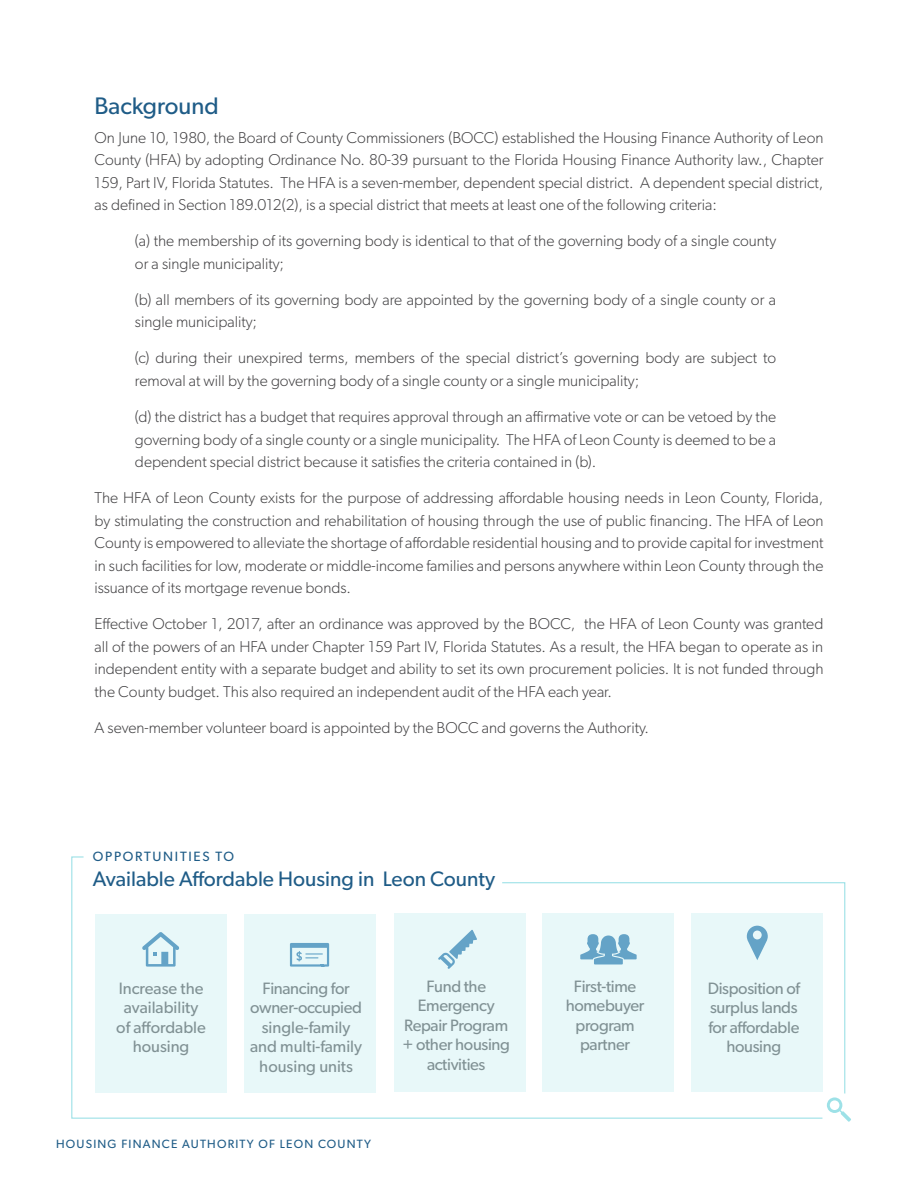
<style>
.page{position:relative;width:918px;height:1188px;background:#fff}
.page>*{position:absolute;margin:0;border:0;box-sizing:border-box;transform-origin:0 0}
.t1{font:24px "Gibson";color:#1f5c87}
.t2{font:21px "Gibson";color:#1f5c87}
.t3{font:16.5px/19.5px "Gibson";letter-spacing:-.02em;color:#787a7c;text-align:center}
.t4{font:16.5px/19.5px "Gibson";color:#787a7c;text-align:center}
.t5{font:300 15.75px/22.5px "Gibson";color:#414042;text-align:justify}
.t6{font:13.5px "Gibson";letter-spacing:.125em;color:#1f5c87}
.t7{font:12px "Gibson";letter-spacing:.1em;color:#1f5c87}
</style>
<div class="page">
<svg style="left:824px;top:882px;width:22px;height:212px"></svg>
<svg style="left:71px;top:856px;width:753px;height:263px"></svg>
<svg style="left:827px;top:1097px;width:24px;height:25px"></svg>
<h1 class="t1" style="left:94px;top:91px;width:126px">Background</h1>
<p class="t5" style="left:94px;top:126px;width:731px">On June 10, 1980, the Board of County Commissioners (BOCC) established the Housing Finance Authority of Leon County (HFA) by adopting Ordinance No. 80-39 pursuant to the Florida Housing Finance Authority law., Chapter 159, Part IV, Florida Statutes. The HFA is a seven-member, dependent special district. A dependent special district, as defined in Section 189.012(2), is a special district that meets at least one of the following criteria:</p>
<p class="t5" style="left:135px;top:230px;width:643px">(a) the membership of its governing body is identical to that of the governing body of a single county or a single municipality;</p>
<p class="t5" style="left:135px;top:288px;width:643px">(b) all members of its governing body are appointed by the governing body of a single county or a single municipality;</p>
<p class="t5" style="left:135px;top:347px;width:643px">(c) during their unexpired terms, members of the special district’s governing body are subject to removal at will by the governing body of a single county or a single municipality;</p>
<p class="t5" style="left:135px;top:405px;width:643px">(d) the district has a budget that requires approval through an affirmative vote or can be vetoed by the governing body of a single county or a single municipality. The HFA of Leon County is deemed to be a dependent special district because it satisfies the criteria contained in (b).</p>
<p class="t5" style="left:94px;top:486px;width:731px">The HFA of Leon County exists for the purpose of addressing affordable housing needs in Leon County, Florida, by stimulating the construction and rehabilitation of housing through the use of public financing. The HFA of Leon County is empowered to alleviate the shortage of affordable residential housing and to provide capital for investment in such facilities for low, moderate or middle-income families and persons anywhere within Leon County through the issuance of its mortgage revenue bonds.</p>
<p class="t5" style="left:94px;top:612px;width:731px">Effective October 1, 2017, after an ordinance was approved by the BOCC, the HFA of Leon County was granted all of the powers of an HFA under Chapter 159 Part IV, Florida Statutes. As a result, the HFA began to operate as in independent entity with a separate budget and ability to set its own procurement policies. It is not funded through the County budget. This also required an independent audit of the HFA each year.</p>
<p class="t5" style="left:94px;top:716px;width:556px">A seven-member volunteer board is appointed by the BOCC and governs the Authority.</p>
<p class="t6" style="left:93px;top:848px;width:143px">OPPORTUNITIES TO</p>
<h2 class="t2" style="left:93px;top:866px;width:404px">Available Affordable Housing in Leon County</h2>
<p class="t4" style="left:116px;top:978px;width:91px">Increase the availability of affordable housing</p>
<p class="t4" style="left:250px;top:978px;width:113px">Financing for owner-occupied single-family and multi-family housing units</p>
<p class="t3" style="left:402px;top:976px;width:109px">Fund the<br>Emergency<br>Repair Program + other housing activities</p>
<p class="t3" style="left:566px;top:976px;width:80px">First-time homebuyer program partner</p>
<p class="t3" style="left:708px;top:978px;width:94px">Disposition of surplus lands for affordable housing</p>
<p class="t7" style="left:56px;top:1137px;width:316px">HOUSING FINANCE AUTHORITY OF LEON COUNTY</p>
</div>
